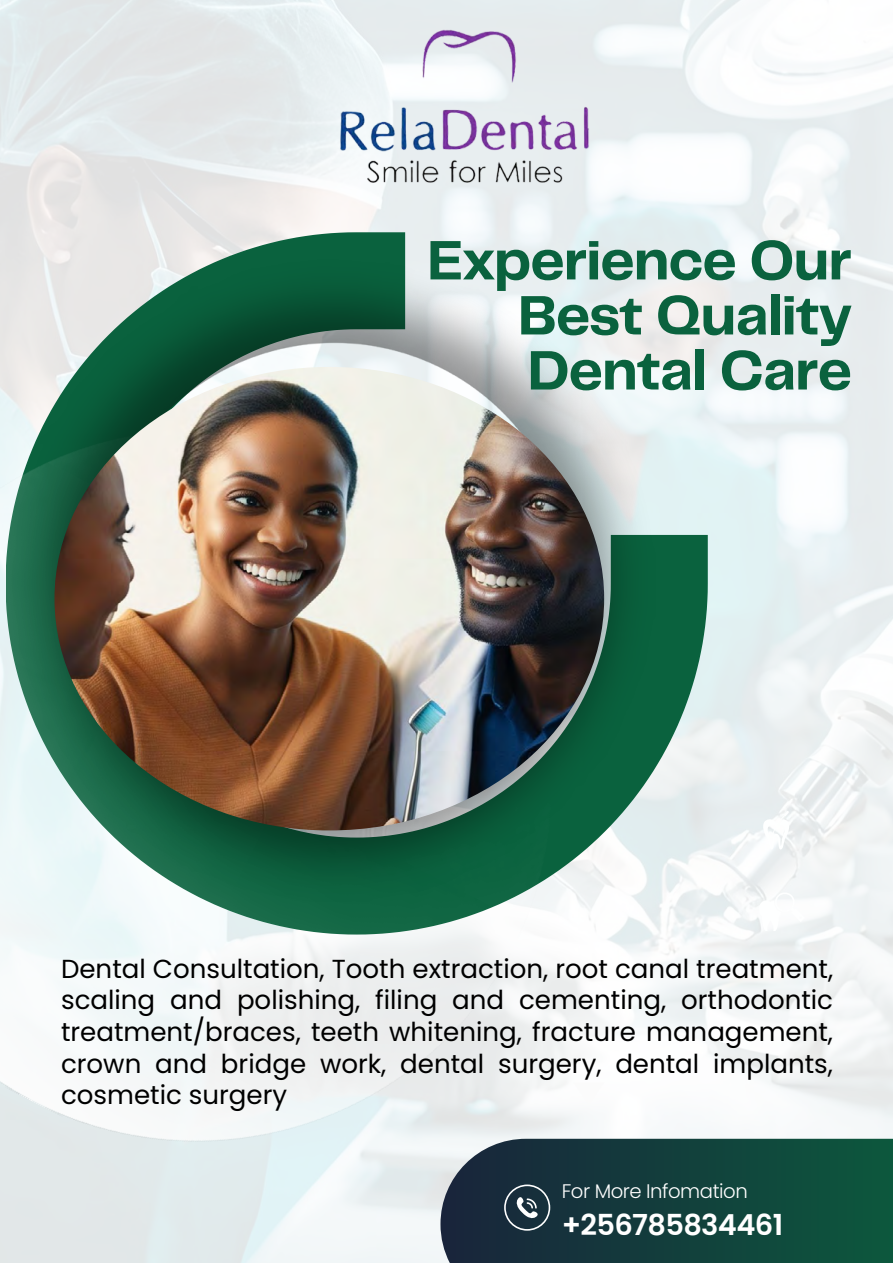
<style>
.page{position:relative;width:893px;height:1263px;background:#fff}
.page>*{position:absolute;margin:0;border:0;box-sizing:border-box;transform-origin:0 0}
.t1{font:700 57.6px/55.1px "Telegraf";letter-spacing:-.02em;color:#0a623e;text-align:justify}
.t2{font:600 28.95px "Poppins";letter-spacing:-.025em;color:#fff}
.t3{font:26.1px/31.5px "Poppins";color:#000;text-align:justify}
.t4{font:300 19.65px "Poppins";letter-spacing:-.025em;color:#fff}
</style>
<div class="page">
<svg style="left:6px;top:232px;width:702px;height:702px;background:#bfd4ce"></svg>
<img style="left:0;top:265px;width:684px;height:998px">
<img style="left:6px;top:252px;width:656px;height:656px">
<img style="left:54px;top:367px;width:550px;height:463px">
<svg style="left:573px;top:1082px;width:31px;height:23px"></svg>
<svg style="left:759px;top:891px;width:46px;height:40px"></svg>
<svg style="left:762px;top:811px;width:29px;height:39px"></svg>
<svg style="left:440px;top:1139px;width:453px;height:124px;background:#194542"></svg>
<svg style="left:504px;top:1184px;width:46px;height:47px;background:#41545f"></svg>
<img style="left:328px;top:13px;width:270px;height:196px">
<h1 class="t1" style="left:518px;top:233px;width:336px;text-indent:-91px">Experience Our Best Quality Dental Care</h1>
<p class="t3" style="left:61px;top:953px;width:774px">Dental Consultation, Tooth extraction, root canal treatment, scaling and polishing, filing and cementing, orthodontic treatment/braces, teeth whitening, fracture management, crown and bridge work, dental surgery, dental implants, cosmetic surgery</p>
<p class="t4" style="left:562px;top:1180px;width:188px">For More Infomation</p>
<p class="t2" style="left:562px;top:1208px;width:223px">+256785834461</p>
</div>
